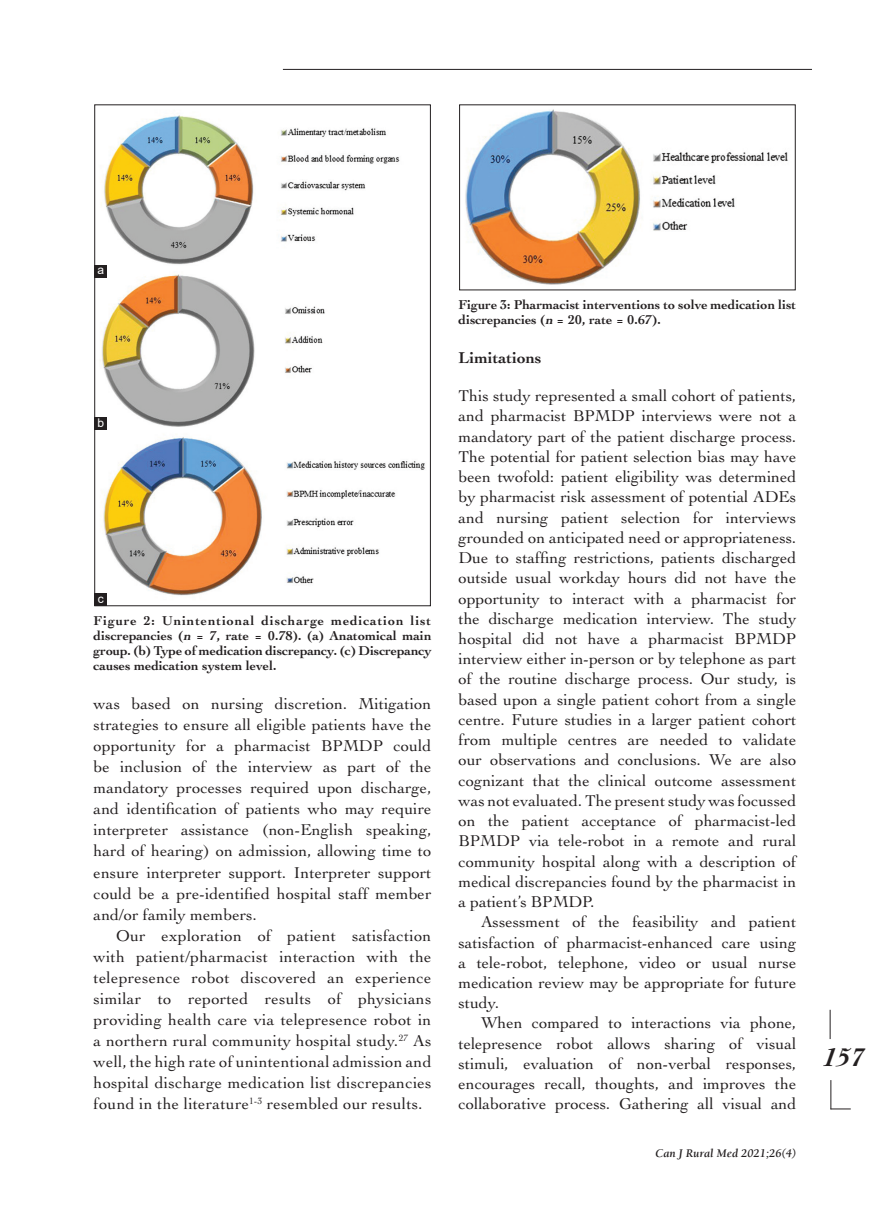
<style>
.page{position:relative;width:890px;height:1214px;background:#fff}
.page>*{position:absolute;margin:0;border:0;box-sizing:border-box;transform-origin:0 0}
.t1{font:italic 700 27px "Cochin LT Std";color:#231f20}
.TX_F{font:16.5px/20.2px "Cochin LT Std";letter-spacing:.005em;color:#231f20;text-align:justify}
.TX{font:16.5px/21px "Cochin LT Std";color:#231f20;text-align:justify}
.t2{font:700 16.5px "Cochin LT Std";color:#231f20}
.FGC{font:700 13.5px/15px "Cochin LT Std";color:#231f20}
.t3{font:italic 700 12px "Berkeley Std";color:#231f20}
.LABEL{font:12px "Arial";color:#fff}
.s1{font-style:italic}
</style>
<div class="page">
<hr style="left:283px;top:69px;width:529px;height:1px;background:#231f20">
<hr style="left:829px;top:1009px;width:1px;height:30px;background:#231f20">
<svg style="left:830px;top:1080px;width:20px;height:29px"></svg>
<img style="left:465px;top:109px;width:323px;height:176px">
<img style="left:96px;top:115px;width:329px;height:481px">
<div style="left:94px;top:593px;width:13px;height:13px;background:#231f20"></div>
<div style="left:94px;top:417px;width:13px;height:12px;background:#231f20"></div>
<div style="left:94px;top:265px;width:13px;height:12px;background:#231f20"></div>
<p class="LABEL" style="left:98px;top:262px;width:8px">a</p>
<p class="LABEL" style="left:98px;top:415px;width:8px">b</p>
<p class="LABEL" style="left:98px;top:590px;width:7px">c</p>
<p class="FGC" style="left:94px;top:612px;width:339px;text-align:justify">Figure 2: Unintentional discharge medication list discrepancies (<span class="s1">n</span> = 7, rate = 0.78). (a) Anatomical main group. (b) Type of medication discrepancy. (c) Discrepancy causes medication system level.</p>
<p class="TX_F" style="left:94px;top:693px;width:339px;line-height:21px">was based on nursing discretion. Mitigation strategies to ensure all eligible patients have the opportunity for a pharmacist BPMDP could be inclusion of the interview as part of the mandatory processes required upon discharge, and identification of patients who may require interpreter assistance (non‑English speaking, hard of hearing) on admission, allowing time to ensure interpreter support. Interpreter support could be a pre‑identified hospital staff member and/or family members.</p>
<p class="TX" style="left:94px;top:925px;width:339px;text-indent:22px">Our exploration of patient satisfaction with patient/pharmacist interaction with the telepresence robot discovered an experience similar to reported results of physicians providing health care via telepresence robot in a northern rural community hospital study.<sup>27</sup> As well, the high rate of unintentional admission and hospital discharge medication list discrepancies found in the literature<sup>1‑3</sup> resembled our results.</p>
<p class="FGC" style="left:458px;top:297px;width:339px">Figure 3: Pharmacist interventions to solve medication list discrepancies (<span class="s1">n</span> = 20, rate = 0.67).</p>
<h2 class="t2" style="left:458px;top:348px;width:85px">Limitations</h2>
<p class="TX_F" style="left:458px;top:386px;width:339px">This study represented a small cohort of patients, and pharmacist BPMDP interviews were not a mandatory part of the patient discharge process.<br>The potential for patient selection bias may have been twofold: patient eligibility was determined by pharmacist risk assessment of potential ADEs and nursing patient selection for interviews grounded on anticipated need or appropriateness.<br>Due to staffing restrictions, patients discharged outside usual workday hours did not have the opportunity to interact with a pharmacist for the discharge medication interview. The study hospital did not have a pharmacist BPMDP interview either in‑person or by telephone as part of the routine discharge process. Our study, is based upon a single patient cohort from a single centre. Future studies in a larger patient cohort from multiple centres are needed to validate our observations and conclusions. We are also cognizant that the clinical outcome assessment was not evaluated. The present study was focussed on the patient acceptance of pharmacist‑led BPMDP via tele‑robot in a remote and rural community hospital along with a description of medical discrepancies found by the pharmacist in a patient’s BPMDP.</p>
<p class="TX" style="left:458px;top:911px;width:339px;line-height:20.2px;text-indent:22px">Assessment of the feasibility and patient satisfaction of pharmacist‑enhanced care using a tele‑robot, telephone, video or usual nurse medication review may be appropriate for future study.</p>
<p class="TX" style="left:458px;top:1013px;width:339px;line-height:20.2px;text-indent:22px">When compared to interactions via phone, telepresence robot allows sharing of visual stimuli, evaluation of non‑verbal responses, encourages recall, thoughts, and improves the collaborative process. Gathering all visual and</p>
<p class="t3" style="left:655px;top:1146px;width:142px">Can J Rural Med 2021;26(4)</p>
<h1 class="t1" style="left:823px;top:1040px;width:42px">157</h1>
</div>
